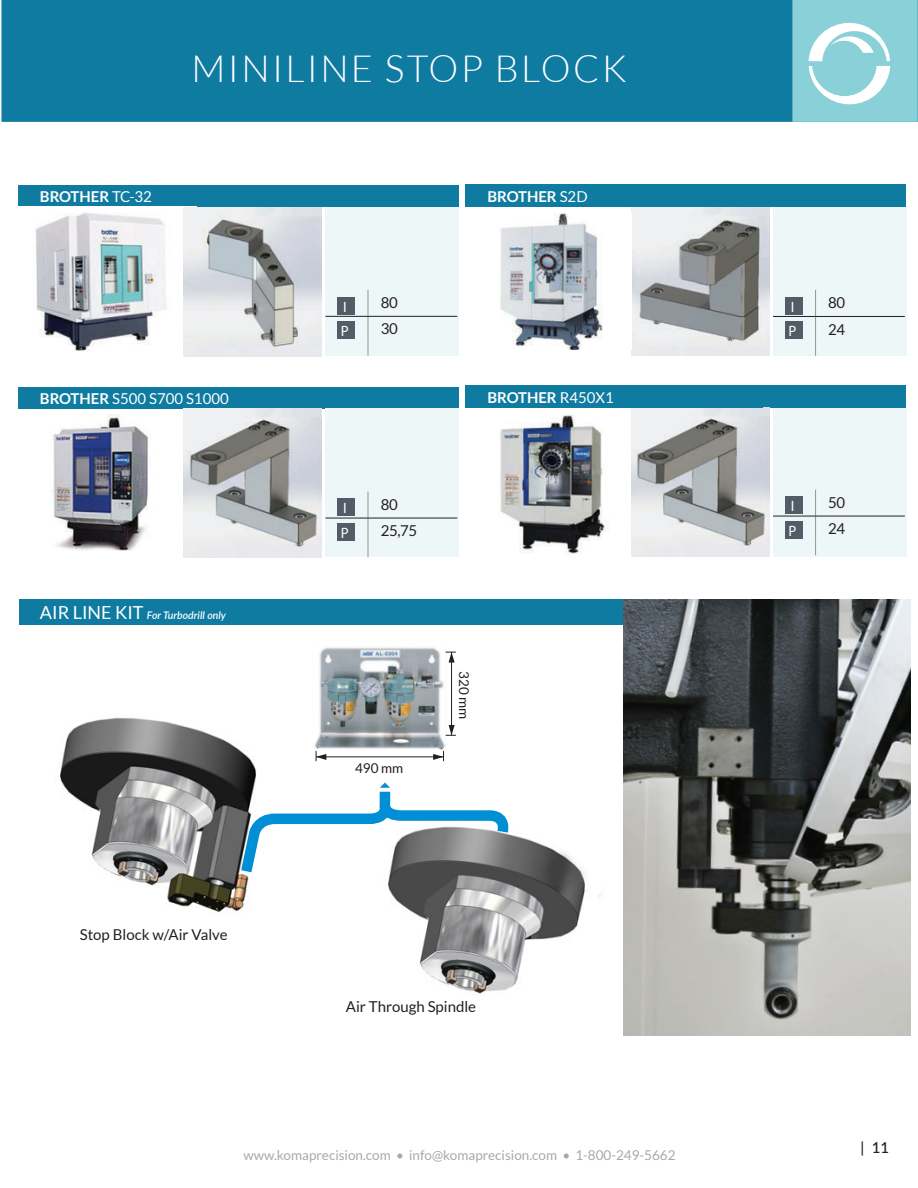
<style>
.page{position:relative;width:918px;height:1188px;background:#fff}
.page>*{position:absolute;margin:0;border:0;box-sizing:border-box;transform-origin:0 0}
.t1{font:300 37.5px "Lato";letter-spacing:.06em;color:#fff}
.t2{font:15px "Lato";color:#231f20}
.t3{font:700 15px "Lato";color:#fff}
.t4{font:15px "Lato";color:#fff}
.t5{font:15px/24.5px "Myriad Pro";color:#fff}
.t6{font:500 15px "Lato";color:#231f20}
.t7{font:13.5px "Lato";color:#a8a9ad}
.t8{font:13.5px "Lato";color:#231f20}
.t9{font:italic 600 10.5px "Lato";color:#fff}
.s1{font-weight:400}
.s2{font-weight:700}
.s3{font-weight:400;font-style:normal;font-size:18px}
</style>
<div class="page">
<div style="left:2px;top:0;width:916px;height:122px;background:#0f7ba1"></div>
<div style="left:792px;top:0;width:126px;height:122px;background:#8ad0d8"></div>
<svg style="left:809px;top:23px;width:81px;height:81px"></svg>
<img style="left:631px;top:207px;width:139px;height:149px">
<div style="left:465px;top:185px;width:441px;height:22px;background:#0f7ba1"></div>
<div style="left:18px;top:186px;width:441px;height:21px;background:#0f7ba1"></div>
<div style="left:465px;top:386px;width:441px;height:22px;background:#0f7ba1"></div>
<div style="left:18px;top:387px;width:441px;height:21px;background:#0f7ba1"></div>
<img style="left:500px;top:214px;width:103px;height:135px">
<img style="left:35px;top:207px;width:149px;height:149px">
<img style="left:184px;top:207px;width:138px;height:149px">
<img style="left:500px;top:408px;width:270px;height:149px">
<img style="left:51px;top:415px;width:133px;height:136px">
<img style="left:184px;top:408px;width:138px;height:149px">
<div style="left:773px;top:207px;width:133px;height:149px;background:#edf7f8"></div>
<div style="left:325px;top:207px;width:134px;height:149px;background:#edf7f8"></div>
<div style="left:773px;top:408px;width:133px;height:149px;background:#edf7f8"></div>
<div style="left:325px;top:408px;width:134px;height:149px;background:#edf7f8"></div>
<svg style="left:815px;top:290px;width:1px;height:66px"></svg>
<hr style="left:773px;top:316px;width:43px;height:1px;background:#231f20">
<hr style="left:816px;top:316px;width:89px;height:1px;background:#231f20">
<div style="left:785px;top:297px;width:17px;height:17px;background:#525c66"></div>
<div style="left:785px;top:322px;width:17px;height:17px;background:#525c66"></div>
<svg style="left:368px;top:290px;width:1px;height:66px"></svg>
<hr style="left:325px;top:316px;width:43px;height:1px;background:#231f20">
<hr style="left:368px;top:316px;width:89px;height:1px;background:#231f20">
<div style="left:337px;top:297px;width:17px;height:17px;background:#525c66"></div>
<div style="left:337px;top:322px;width:17px;height:17px;background:#525c66"></div>
<svg style="left:815px;top:490px;width:1px;height:65px"></svg>
<hr style="left:773px;top:516px;width:43px;height:1px;background:#231f20">
<hr style="left:816px;top:516px;width:89px;height:1px;background:#231f20">
<div style="left:785px;top:497px;width:17px;height:17px;background:#525c66"></div>
<div style="left:785px;top:521px;width:17px;height:17px;background:#525c66"></div>
<svg style="left:368px;top:492px;width:1px;height:65px"></svg>
<hr style="left:325px;top:518px;width:43px;height:1px;background:#231f20">
<hr style="left:368px;top:518px;width:89px;height:1px;background:#231f20">
<div style="left:337px;top:499px;width:17px;height:17px;background:#525c66"></div>
<div style="left:337px;top:523px;width:17px;height:17px;background:#525c66"></div>
<img style="left:388px;top:835px;width:213px;height:159px">
<img style="left:60px;top:717px;width:196px;height:195px">
<img style="left:314px;top:647px;width:133px;height:105px">
<hr style="left:316px;top:757px;width:128px;height:1px;background:#231f20">
<svg style="left:316px;top:751px;width:10px;height:10px"></svg>
<svg style="left:433px;top:751px;width:11px;height:10px"></svg>
<hr style="left:451px;top:652px;width:1px;height:83px;background:#231f20">
<svg style="left:446px;top:725px;width:10px;height:11px"></svg>
<svg style="left:446px;top:652px;width:10px;height:11px"></svg>
<div style="left:19px;top:599px;width:604px;height:26px;background:#0f7ba1"></div>
<svg style="left:234px;top:781px;width:277px;height:103px"></svg>
<img style="left:623px;top:599px;width:288px;height:436px">
<p class="t3" style="left:40px;top:188px;width:114px">BROTHER <span class="s1">TC-32</span></p>
<p class="t1" style="left:192px;top:48px;width:436px">MINILINE STOP BLOCK</p>
<p class="t5" style="left:341px;top:294px;width:9px">I<br>P</p>
<p class="t2" style="left:381px;top:294px;width:19px">80</p>
<p class="t2" style="left:381px;top:321px;width:19px">30</p>
<p class="t3" style="left:488px;top:188px;width:102px">BROTHER <span class="s1">S2D</span></p>
<p class="t4" style="left:40px;top:390px;width:190px"><span class="s2">BROTHER</span> S500 S700 S1000</p>
<p class="t9" style="left:40px;top:608px;width:188px"><span class="s3">AIR LINE KIT</span> For Turbodrill only</p>
<p class="t5" style="left:341px;top:496px;width:9px">I<br>P</p>
<p class="t2" style="left:381px;top:496px;width:19px">80</p>
<p class="t2" style="left:381px;top:522px;width:38px">25,75</p>
<p class="t3" style="left:488px;top:389px;width:128px">BROTHER <span class="s1">R450X1</span></p>
<p class="t8" style="left:355px;top:760px;width:50px">490 mm</p>
<p class="t8" style="left:472px;top:671px;width:50px;rotate:90deg">320 mm</p>
<p class="t2" style="left:80px;top:926px;width:149px">Stop Block w/Air Valve</p>
<p class="t2" style="left:346px;top:998px;width:132px">Air Through Spindle</p>
<p class="t7" style="left:243px;top:1148px;width:434px">www.komaprecision.com • info@komaprecision.com • 1-800-249-5662</p>
<p class="t5" style="left:788px;top:294px;width:9px">I<br>P</p>
<p class="t2" style="left:828px;top:294px;width:19px">80</p>
<p class="t2" style="left:828px;top:321px;width:19px">24</p>
<p class="t5" style="left:788px;top:494px;width:9px">I<br>P</p>
<p class="t2" style="left:828px;top:494px;width:19px">50</p>
<p class="t2" style="left:828px;top:520px;width:19px">24</p>
<p class="t6" style="left:861px;top:1136px;width:30px">| 11</p>
</div>
